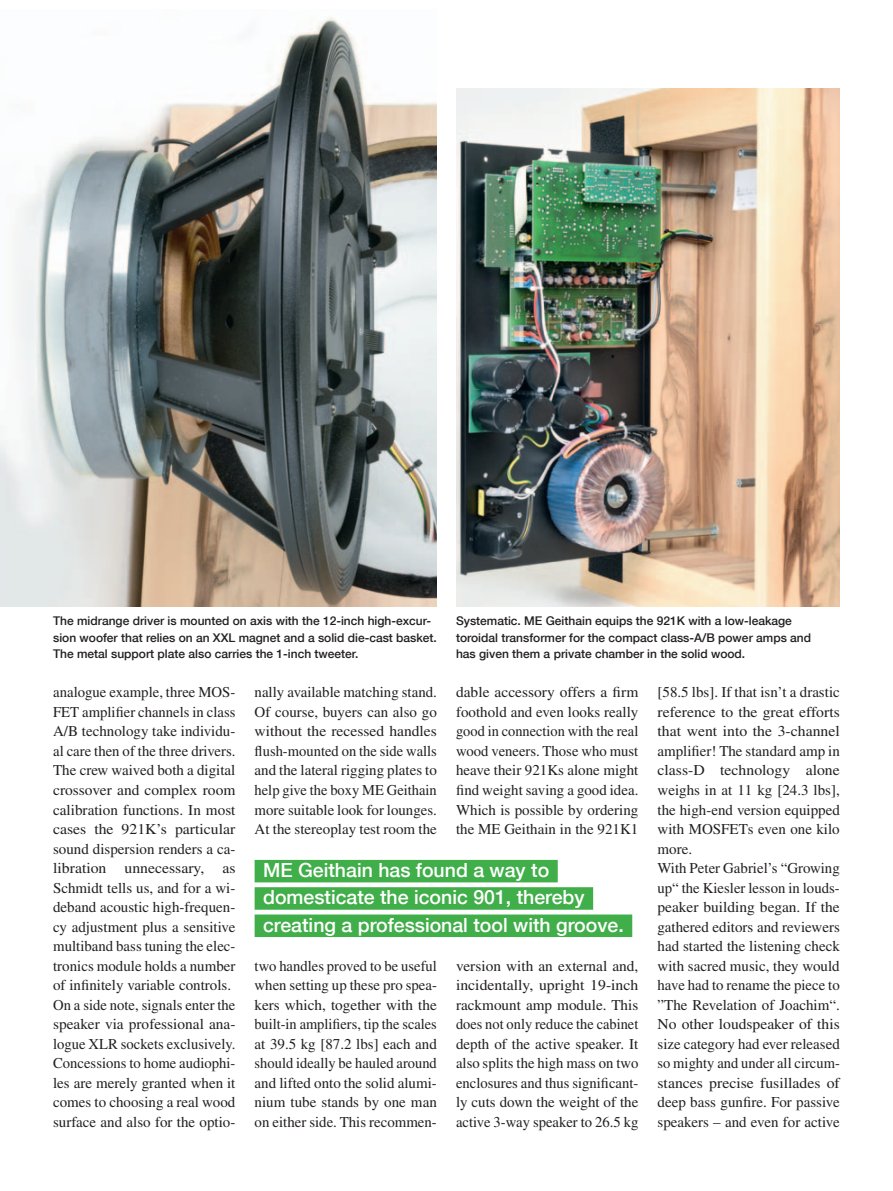
<style>
.page{position:relative;width:893px;height:1191px;background:#fff}
.page>*{position:absolute;margin:0;border:0;box-sizing:border-box;transform-origin:0 0}
.Vorspann_mit_Balken{font:500 19.5px "Helvetica Neue LT Com";color:#fff}
._007a_Body_0mm{font:15px/19.5px "Times LT Std";color:#231f20;text-align:justify}
._010_Bu{font:500 12px/16.5px "Helvetica Neue LT Com";color:#231f20}
</style>
<div class="page">
<img style="left:0;top:17px;width:437px;height:589px">
<img style="left:456px;top:88px;width:384px;height:518px">
<div style="left:255px;top:860px;width:303px;height:22px;background:#40ae49"></div>
<div style="left:255px;top:887px;width:338px;height:22px;background:#40ae49"></div>
<div style="left:255px;top:914px;width:377px;height:23px;background:#40ae49"></div>
<p class="_010_Bu" style="left:53px;top:613px;width:385px">The midrange driver is mounted on axis with the 12-inch high-excur&shy;sion woofer that relies on an XXL magnet and a solid die-cast basket.<br>The metal support plate also carries the 1-inch tweeter.</p>
<p class="_010_Bu" style="left:456px;top:613px;width:357px">Systematic. ME Geithain equips the 921K with a low-leakage toroidal transformer for the compact class-A/B power amps and has given them a private chamber in the solid wood.</p>
<p class="_007a_Body_0mm" style="left:53px;top:682px;width:184px">analogue example, three MOS-FET amplifier channels in class A/B technology take individu&shy;al care then of the three drivers.<br>The crew waived both a digital crossover and complex room calibration functions. In most cases the 921K’s particular sound dispersion renders a ca&shy;libration unnecessary, as Schmidt tells us, and for a wi&shy;deband acoustic high-frequen&shy;cy adjustment plus a sensitive multiband bass tuning the elec&shy;tronics module holds a number of infinitely variable controls.</p>
<p class="_007a_Body_0mm" style="left:53px;top:994px;width:184px">On a side note, signals enter the speaker via professional ana&shy;logue XLR sockets exclusively.<br>Concessions to home audiophi&shy;les are merely granted when it comes to choosing a real wood surface and also for the optio-</p>
<p class="_007a_Body_0mm" style="left:255px;top:682px;width:184px">nally available matching stand.<br>Of course, buyers can also go without the recessed handles flush-mounted on the side walls and the lateral rigging plates to help give the boxy ME Geithain more suitable look for lounges.<br>At the stereoplay test room the</p>
<p class="_007a_Body_0mm" style="left:456px;top:682px;width:184px">dable accessory offers a firm foothold and even looks really good in connection with the real wood veneers. Those who must heave their 921Ks alone might find weight saving a good idea.<br>Which is possible by ordering the ME Geithain in the 921K1</p>
<p class="Vorspann_mit_Balken" style="left:263px;top:858px;width:288px">ME Geithain has found a way to</p>
<p class="Vorspann_mit_Balken" style="left:263px;top:885px;width:323px">domesticate the iconic 901, thereby</p>
<p class="Vorspann_mit_Balken" style="left:263px;top:913px;width:362px">creating a professional tool with groove.</p>
<p class="_007a_Body_0mm" style="left:255px;top:955px;width:184px">two handles proved to be useful when setting up these pro spea&shy;kers which, together with the built-in amplifiers, tip the scales at 39.5 kg [87.2 lbs] each and should ideally be hauled around and lifted onto the solid alumi&shy;nium tube stands by one man on either side. This recommen-</p>
<p class="_007a_Body_0mm" style="left:456px;top:955px;width:184px">version with an external and, incidentally, upright 19-inch rackmount amp module. This does not only reduce the cabinet depth of the active speaker. It also splits the high mass on two enclosures and thus significant&shy;ly cuts down the weight of the active 3-way speaker to 26.5 kg</p>
<p class="_007a_Body_0mm" style="left:657px;top:682px;width:184px">[58.5 lbs]. If that isn’t a drastic reference to the great efforts that went into the 3-channel amplifier! The standard amp in class-D technology alone weighs in at 11 kg [24.3 lbs], the high-end version equipped with MOSFETs even one kilo more.</p>
<p class="_007a_Body_0mm" style="left:657px;top:858px;width:184px">With Peter Gabriel’s “Growing up“ the Kiesler lesson in louds&shy;peaker building began. If the gathered editors and reviewers had started the listening check with sacred music, they would have had to rename the piece to ”The Revelation of Joachim“.<br>No other loudspeaker of this size category had ever released so mighty and under all circum&shy;stances precise fusillades of deep bass gunfire. For passive speakers – and even for active</p>
</div>
